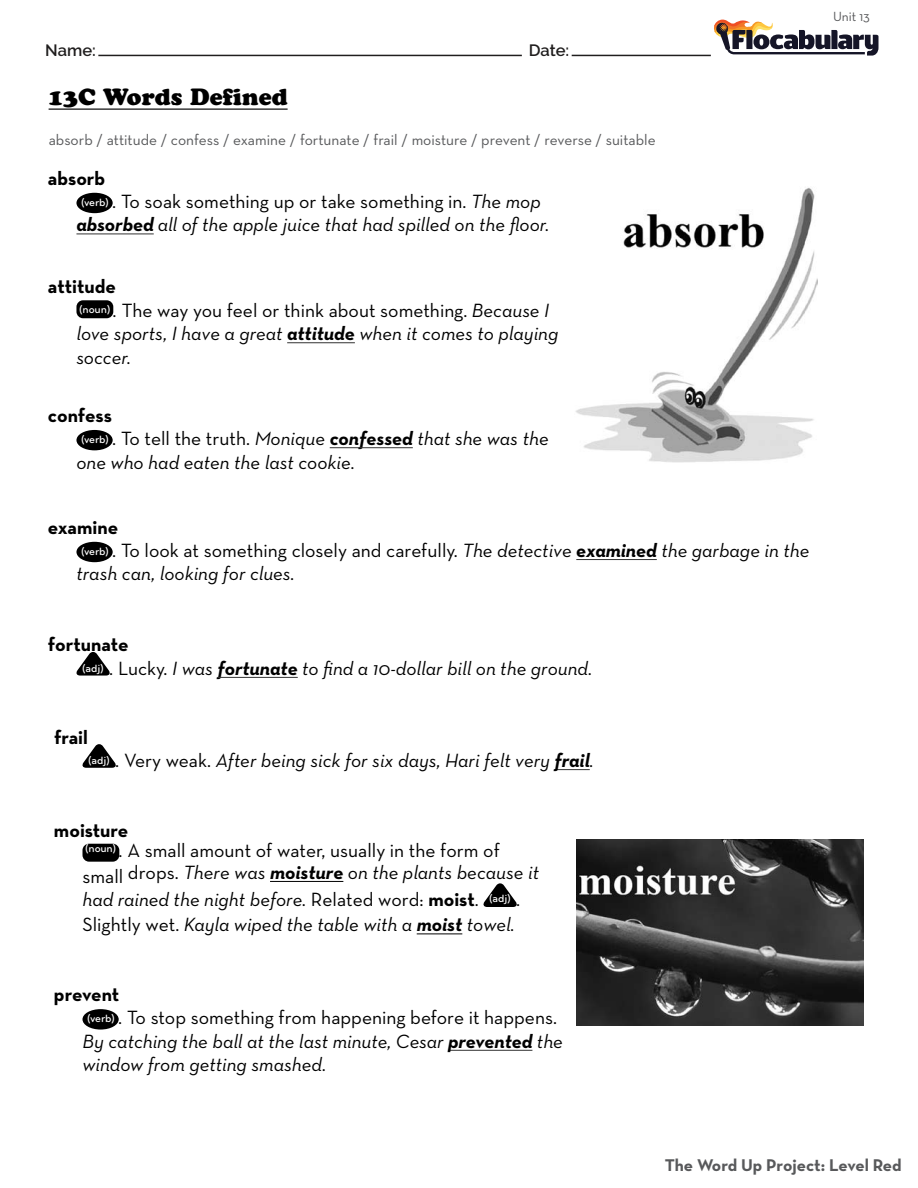
<style>
.page{position:relative;width:918px;height:1188px;background:#fff}
.page>*{position:absolute;margin:0;border:0;box-sizing:border-box;transform-origin:0 0}
.t1{font:23.25px "Cooper Black Std";letter-spacing:.005em;color:#000}
.t2{font:italic 19.5px/23.4px "Neutra Text";color:#000}
.t3{font:19.5px/20px "Neutra Text";color:#000}
.t4{font:700 19.5px "Neutra Text";color:#000}
.t5{font:700 17.25px "Neutra Text";letter-spacing:-.005em;color:#58595b}
.t6{font:600 16.5px "Raleway";color:#201e1e}
.t7{font:15.3px "Neutra Text";color:#58595b}
.t8{font:13.5px "Neutra Text";color:#58595b}
.s1{font-weight:700;font-style:normal}
.s2{font-family:"Bryant";font-weight:500;font-style:normal;font-size:10.95px;color:#fff}
.s3{font-style:normal}
.s4{font-weight:700}
.s5{font-style:italic}
</style>
<div class="page">
<hr style="left:555px;top:769px;width:35px;height:1px;background:#333">
<hr style="left:448px;top:1050px;width:84px;height:1px;background:#333">
<svg style="left:82px;top:744px;width:34px;height:24px"></svg>
<div style="left:83px;top:844px;width:36px;height:18px;background:#000;border-radius:7px"></div>
<svg style="left:483px;top:883px;width:34px;height:24px"></svg>
<hr style="left:417px;top:934px;width:45px;height:1px;background:#000">
<hr style="left:270px;top:881px;width:73px;height:1px;background:#000">
<div style="left:82px;top:1009px;width:37px;height:21px;background:#000;border-radius:50%"></div>
<img style="left:576px;top:839px;width:288px;height:187px">
<hr style="left:98px;top:55px;width:424px;height:1px;background:#201e1e">
<hr style="left:572px;top:55px;width:139px;height:1px;background:#201e1e">
<svg style="left:714px;top:19px;width:165px;height:37px"></svg>
<div style="left:76px;top:193px;width:37px;height:20px;background:#000;border-radius:50%"></div>
<hr style="left:76px;top:234px;width:78px;height:1px;background:#333">
<div style="left:76px;top:300px;width:37px;height:18px;background:#000;border-radius:7px"></div>
<hr style="left:287px;top:342px;width:68px;height:1px;background:#333">
<div style="left:76px;top:430px;width:37px;height:20px;background:#000;border-radius:50%"></div>
<hr style="left:330px;top:447px;width:83px;height:1px;background:#333">
<div style="left:76px;top:542px;width:37px;height:20px;background:#000;border-radius:50%"></div>
<hr style="left:576px;top:559px;width:81px;height:1px;background:#333">
<svg style="left:76px;top:652px;width:34px;height:24px"></svg>
<hr style="left:218px;top:677px;width:80px;height:1px;background:#333">
<img style="left:575px;top:187px;width:242px;height:276px">
<hr style="left:49px;top:109px;width:239px;height:1px;background:#000">
<p class="t6" style="left:45px;top:41px;width:52px">Name:</p>
<p class="t6" style="left:529px;top:41px;width:42px">Date:</p>
<p class="t1" style="left:49px;top:83px;width:241px">13C Words Defined</p>
<p class="t7" style="left:49px;top:130px;width:609px">absorb / attitude / confess / examine / fortunate / frail / moisture / prevent / reverse / suitable</p>
<p class="t2" style="left:76px;top:166px;width:474px;text-indent:-29px"><span class="s1">absorb<br></span><span class="s2">(verb)</span> . <span class="s3">To soak something up or take something in.</span> The mop <span class="s4">absorbed</span> all of the apple juice that had spilled on the floor.</p>
<p class="t2" style="left:76px;top:275px;width:483px;text-indent:-29px"><span class="s1">attitude<br></span><sup>(noun)</sup> . <span class="s3">The way you feel or think about something.</span> Because I love sports, I have a great <span class="s4">attitude</span> when it comes to playing soccer.</p>
<p class="t2" style="left:76px;top:403px;width:474px;text-indent:-29px"><span class="s1">confess<br></span><span class="s2">(verb)</span> . <span class="s3">To tell the truth.</span> Monique <span class="s4">confessed</span> that she was the one who had eaten the last cookie.</p>
<p class="t2" style="left:76px;top:515px;width:735px;text-indent:-29px"><span class="s1">examine<br></span><span class="s2">(verb)</span> . <span class="s3">To look at something closely and carefully.</span> The detective <span class="s4">examined</span> the garbage in the trash can, looking for clues.</p>
<p class="t2" style="left:82px;top:633px;width:512px;text-indent:-34px"><span class="s1">fortunate<br></span><sup>(adj)</sup> . <span class="s3">Lucky.</span> I was <span class="s4">fortunate</span> to find a 10-dollar bill on the ground.</p>
<p class="t4" style="left:54px;top:725px;width:35px">frail</p>
<p class="t2" style="left:88px;top:748px;width:507px"><sup>(adj)</sup> . <span class="s3">Very weak.</span> After being sick for six days, Hari felt very <span class="s4">frail</span>.</p>
<p class="t3" style="left:85px;top:820px;width:416px;text-indent:-31px"><span class="s4">moisture<br></span><sup>(noun)</sup> <span class="s5">.</span> A small amount of water, usually in the form of</p>
<p class="t2" style="left:82px;top:859px;width:458px;line-height:26.2px"><span class="s3">small drops.</span> There was <span class="s4">moisture</span> on the plants because it had rained the night before. <span class="s3">Related word:</span> <span class="s1">moist</span><span class="s3">.</span> <sup>(adj)</sup> .<br><span class="s3">Slightly wet.</span> Kayla wiped the table with a <span class="s4">moist</span> towel.</p>
<p class="t2" style="left:83px;top:982px;width:482px;text-indent:-29px"><span class="s1">prevent<br></span><span class="s2">(verb)</span> . <span class="s3">To stop something from happening before it happens.<br></span>By catching the ball at the last minute, Cesar <span class="s4">prevented</span> the window from getting smashed.</p>
<p class="t8" style="left:833px;top:9px;width:38px">Unit 13</p>
<p class="t5" style="left:665px;top:1155px;width:238px">The Word Up Project: Level Red</p>
</div>
